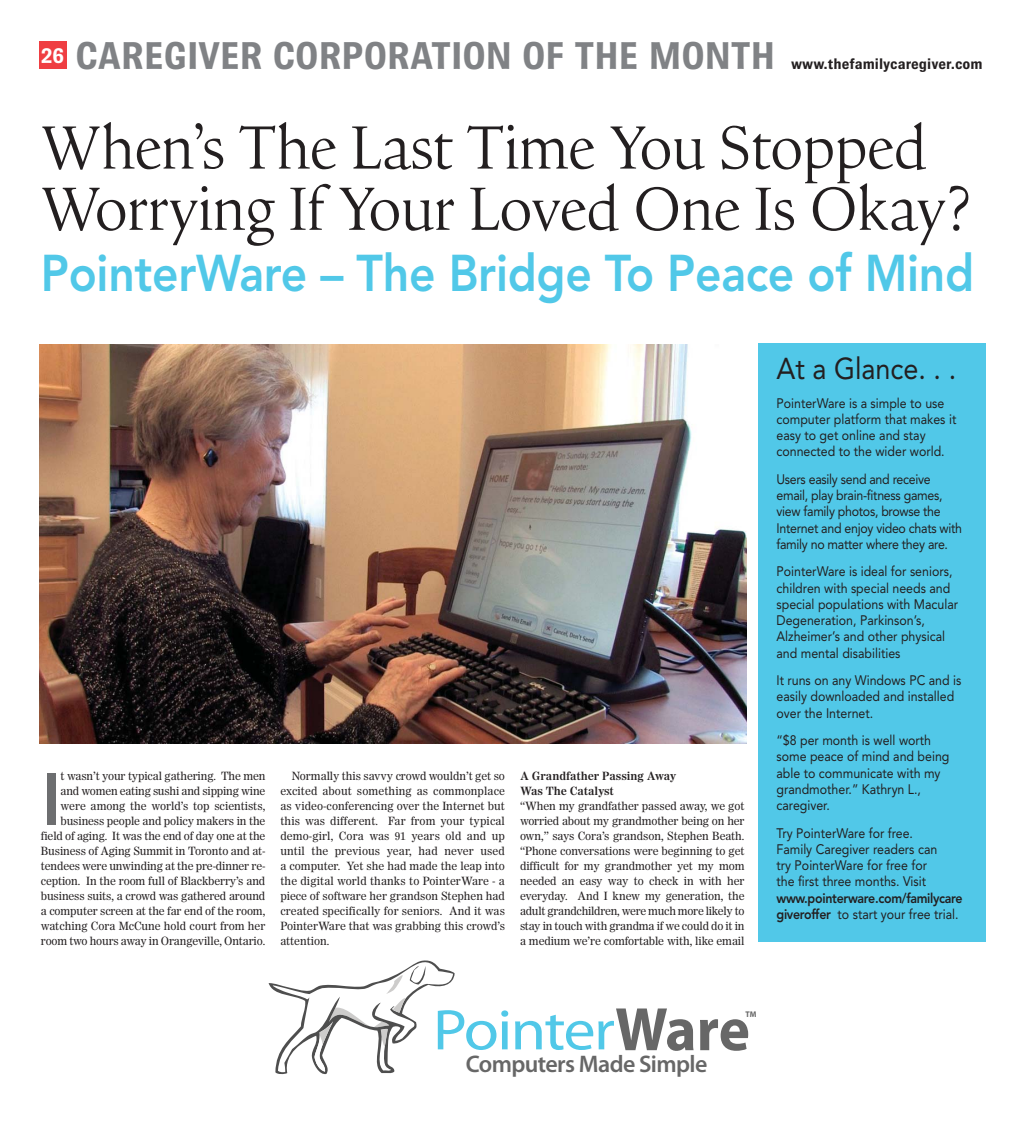
<style>
.page{position:relative;width:1025px;height:1125px;background:#fff}
.page>*{position:absolute;margin:0;border:0;box-sizing:border-box;transform-origin:0 0}
.t1{font:66.88px "Bureau Grotesque Five Three";color:#6d6e70}
.t2{font:300 62.5px/61.2px "Goodchild Display";color:#231f20}
.t3{font:700 61.88px "Myriad Pro";color:#676767;scale:.96 1}
.t4{font:800 51.25px "Avenir";letter-spacing:-.005em;color:#51c8e8;scale:.9 1}
.t5{font:700 38.75px "Brown";color:#808285}
.t6{font:30px "Avenir";color:#231f20;scale:.9 1}
.t7{font:600 24px "Myriad Pro";letter-spacing:-.025em;color:#676767}
.t8{font:700 15px "Brown";color:#231f20}
.t9{font:13.75px/16.2px "Avenir";color:#231f20;scale:.9 1}
.t10{font:13.75px/16.2px "Avenir";letter-spacing:-.02em;color:#231f20;scale:.9 1}
.t11{font:800 13.75px/16.2px "Avenir";letter-spacing:-.025em;color:#231f20;scale:.9 1}
.t12{font:11.25px/15px "Worldwide";letter-spacing:-.01em;color:#231f20;text-align:justify}
.t13{font:700 11.25px/15px "Worldwide";color:#231f20}
.t14{font:700 8.25px "Myriad Pro";color:#676767;scale:.96 1}
.s1{font-weight:400}
</style>
<div class="page">
<div style="left:40px;top:42px;width:27px;height:27px;background:#ef3e42"></div>
<img style="left:40px;top:344px;width:706px;height:400px">
<div style="left:757px;top:343px;width:228px;height:598px;background:#51c8e8"></div>
<svg style="left:515px;top:1015px;width:98px;height:35px"></svg>
<svg style="left:268px;top:960px;width:240px;height:115px"></svg>
<h3 class="t5" style="left:41px;top:41px;width:735px"><sup>26</sup> CAREGIVER CORPORATION OF THE MONTH</h3>
<h3 class="t8" style="left:790px;top:58px;width:193px">www.thefamilycaregiver.com</h3>
<h2 class="t2" style="left:41px;top:123px;width:931px">When’s The Last Time You Stopped<br>Worrying If Your Loved One Is Okay?</h2>
<h3 class="t4" style="left:41px;top:252px;width:1038px">PointerWare – The Bridge To Peace of Mind</h3>
<p class="t12" style="left:41px;top:769px;width:226px;text-align:right">t wasn’t your typical gathering. The men and women eating sushi and sipping wine were among the world’s top scientists, business people and policy makers in the field of aging. It was the end of day one at the Business of Aging Summit in Toronto and at&shy;tendees were unwinding at the pre-dinner re&shy;ception. In the room full of Blackberry’s and business suits, a crowd was gathered around a computer screen at the far end of the room, watching Cora McCune hold court from her room two hours away in Orangeville, Ontario.</p>
<p class="t12" style="left:280px;top:769px;width:226px;text-indent:11px">Normally this savvy crowd wouldn’t get so excited about something as commonplace as video-conferencing over the Internet but this was different. Far from your typical demo-girl, Cora was 91 years old and up until the previous year, had never used a computer. Yet she had made the leap into the digital world thanks to PointerWare - a piece of software her grandson Stephen had created specifically for seniors. And it was PointerWare that was grabbing this crowd’s attention.</p>
<p class="t13" style="left:520px;top:769px;width:158px">A Grandfather Passing Away<br>Was The Catalyst</p>
<h1 class="t1" style="left:41px;top:776px;width:22px">I</h1>
<p class="t12" style="left:520px;top:799px;width:226px">“When my grandfather passed away, we got worried about my grandmother being on her own,” says Cora’s grandson, Stephen Beath. “Phone conversations were beginning to get difficult for my grandmother yet my mom needed an easy way to check in with her everyday. And I knew my generation, the adult grandchildren, were much more likely to stay in touch with grandma if we could do it in a medium we’re comfortable with, like email</p>
<h3 class="t6" style="left:776px;top:356px;width:201px">At a Glance. . .</h3>
<p class="t9" style="left:776px;top:396px;width:201px">PointerWare is a simple to use computer platform that makes it easy to get online and stay connected to the wider world.</p>
<p class="t10" style="left:776px;top:472px;width:208px">Users easily send and receive email, play brain-fitness games, view family photos, browse the<br>Internet and enjoy video chats with family no matter where they are.</p>
<p class="t9" style="left:776px;top:565px;width:203px">PointerWare is ideal for seniors, children with special needs and special populations with Macular<br>Degeneration, Parkinson’s,<br>Alzheimer’s and other physical and mental disabilities</p>
<p class="t9" style="left:776px;top:673px;width:207px">It runs on any Windows PC and is easily downloaded and installed over the Internet.</p>
<p class="t9" style="left:776px;top:733px;width:194px">“$8 per month is well worth some peace of mind and being able to communicate with my grandmother.” Kathryn L., caregiver.</p>
<p class="t9" style="left:776px;top:826px;width:180px">Try PointerWare for free.<br>Family Caregiver readers can try PointerWare for free for the first three months. Visit</p>
<p class="t11" style="left:776px;top:891px;width:208px">www.pointerware.com/familycare giveroffer <span class="s1">to start your free trial.</span></p>
<h3 class="t3" style="left:615px;top:1003px;width:142px">Ware</h3>
<p class="t14" style="left:745px;top:1011px;width:13px">TM</p>
<h3 class="t7" style="left:465px;top:1054px;width:243px">Computers Made Simple</h3>
</div>
